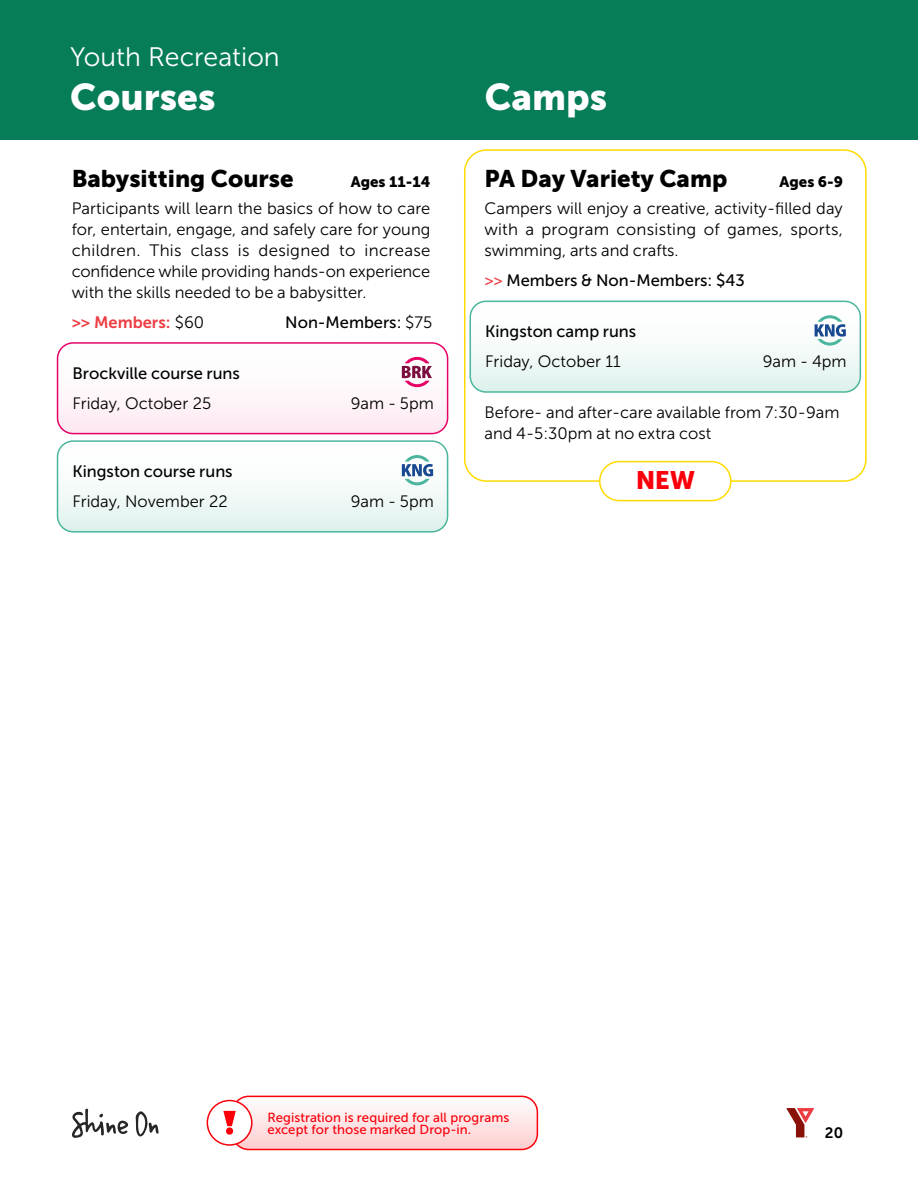
<style>
.page{position:relative;width:918px;height:1188px;background:#fff}
.page>*{position:absolute;margin:0;border:0;box-sizing:border-box;transform-origin:0 0}
.t1{font:37.05px "Museo Sans 900";color:#fff}
.t2{font:26.7px "Museo Sans 300";color:#fff}
.t3{font:25.5px "Museo Sans 900";color:#f9000b}
.t4{font:24px "Museo Sans 900";color:#000}
.t5{font:16.5px/21px "Museo Sans 300";color:#000;text-align:justify}
.t6{font:16.5px "Museo Sans 500";color:#000}
.t7{font:16.5px "Museo Sans 700";color:#ec3d43}
.t8{font:15px "Museo Sans 900";color:#000}
.t9{font:15px "Museo Sans 700";color:#000}
.t10{font:13.2px/12px "Museo Sans 500";letter-spacing:.005em;color:#f9000b}
.s1{font-family:"Museo Sans 300";color:#000}
.s2{font-family:"Museo Sans 300"}
.s3{color:#ec3d43}
</style>
<div class="page">
<div style="left:0;top:0;width:918px;height:140px;background:#077c59"></div>
<svg style="left:58px;top:343px;width:390px;height:91px"></svg>
<div style="left:57px;top:440px;width:391px;height:93px;border:2px solid #4bb69d;border-radius:16px"></div>
<svg style="left:58px;top:441px;width:390px;height:91px"></svg>
<svg style="left:470px;top:301px;width:390px;height:91px"></svg>
<div style="left:464px;top:149px;width:403px;height:333px;border:2px solid #ffda00;border-radius:22px"></div>
<div style="left:600px;top:462px;width:131px;height:39px;background:#fff;border-radius:19px"></div>
<div style="left:599px;top:461px;width:133px;height:40px;border:2px solid #ffda00;border-radius:19px"></div>
<svg style="left:787px;top:1108px;width:27px;height:30px"></svg>
<svg style="left:72px;top:1109px;width:87px;height:29px"></svg>
<div style="left:207px;top:1100px;width:46px;height:46px;border:2px solid #f9000b;border-radius:50%"></div>
<svg style="left:223px;top:1096px;width:314px;height:54px"></svg>
<h2 class="t2" style="left:70px;top:42px;width:211px">Youth Recreation</h2>
<h1 class="t1" style="left:70px;top:76px;width:147px">Courses</h1>
<h1 class="t1" style="left:485px;top:76px;width:124px">Camps</h1>
<h3 class="t4" style="left:72px;top:165px;width:224px">Babysitting Course</h3>
<p class="t8" style="left:351px;top:173px;width:81px">Ages 11-14</p>
<p class="t5" style="left:72px;top:198px;width:360px">Participants will learn the basics of how to care for, entertain, engage, and safely care for young children. This class is designed to increase confidence while providing hands-on experience with the skills needed to be a babysitter.</p>
<p class="t7" style="left:72px;top:313px;width:134px">&gt;&gt; Members: <span class="s1">$60</span></p>
<p class="t6" style="left:285px;top:313px;width:149px">Non-Members: <span class="s2">$75</span></p>
<p class="t6" style="left:73px;top:364px;width:169px">Brockville course runs</p>
<p class="t5" style="left:73px;top:393px;width:140px">Friday, October 25</p>
<p class="t5" style="left:351px;top:393px;width:85px">9am - 5pm</p>
<p class="t6" style="left:73px;top:463px;width:162px">Kingston course runs</p>
<p class="t5" style="left:73px;top:491px;width:157px">Friday, November 22</p>
<p class="t5" style="left:351px;top:491px;width:85px">9am - 5pm</p>
<h3 class="t4" style="left:484px;top:165px;width:244px">PA Day Variety Camp</h3>
<p class="t8" style="left:780px;top:173px;width:65px">Ages 6-9</p>
<p class="t5" style="left:484px;top:198px;width:360px">Campers will enjoy a creative, activity-filled day with a program consisting of games, sports, swimming, arts and crafts.</p>
<p class="t6" style="left:484px;top:271px;width:262px"><span class="s3">&gt;&gt;</span> Members &amp; Non-Members: $43</p>
<p class="t6" style="left:485px;top:323px;width:152px">Kingston camp runs</p>
<p class="t5" style="left:485px;top:351px;width:137px">Friday, October 11</p>
<p class="t5" style="left:763px;top:351px;width:85px">9am - 4pm</p>
<p class="t5" style="left:484px;top:401px;width:357px">Before- and after-care available from 7:30-9am and 4-5:30pm at no extra cost</p>
<h3 class="t3" style="left:635px;top:466px;width:62px">NEW</h3>
<p class="t10" style="left:267px;top:1111px;width:244px">Registration is required for all programs except for those marked Drop-in.</p>
<p class="t9" style="left:825px;top:1124px;width:20px">20</p>
</div>
